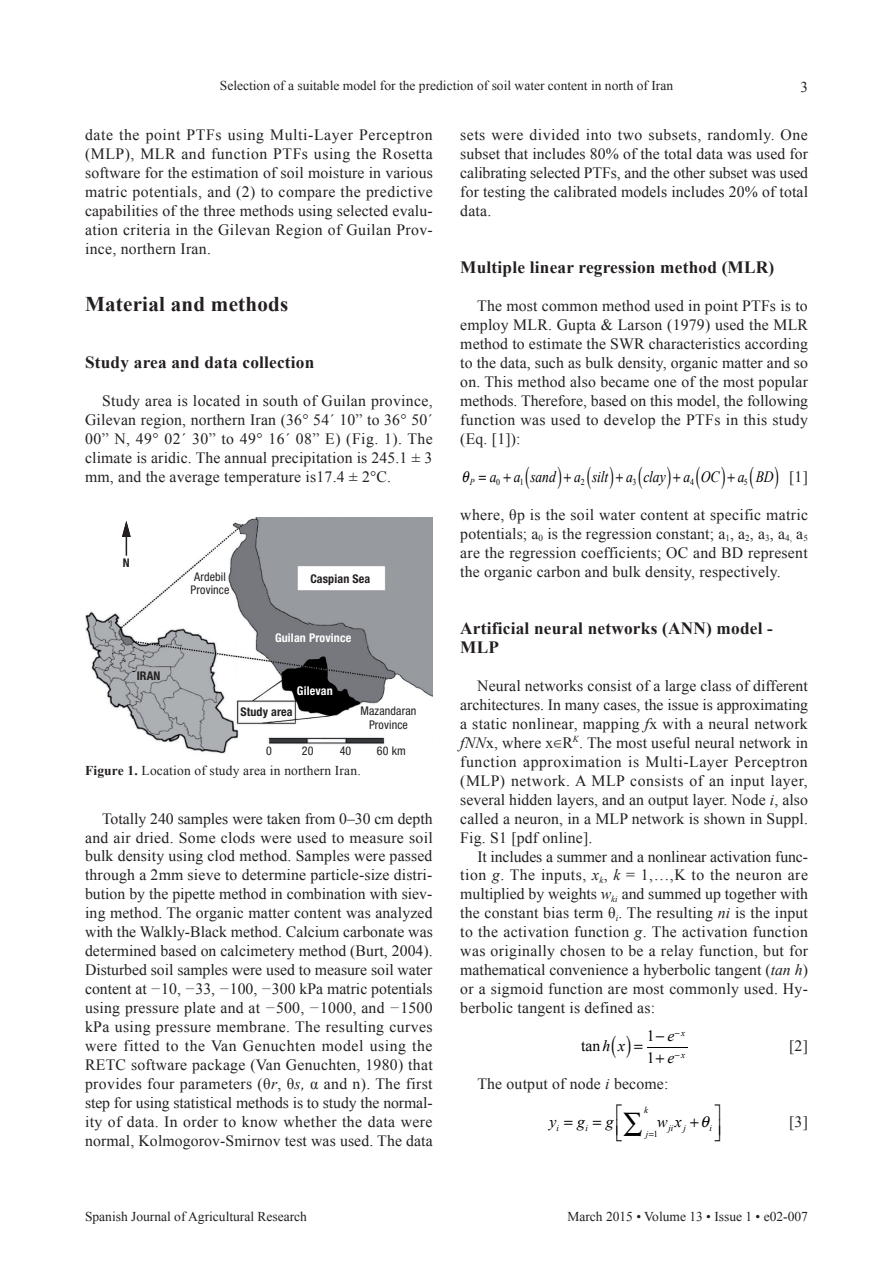
<style>
.page{position:relative;width:893px;height:1263px;background:#fff}
.page>*{position:absolute;margin:0;border:0;box-sizing:border-box;transform-origin:0 0}
.t1{font:700 21px "Times New Roman";letter-spacing:.01em;color:#231f20}
.t2{font:700 17.25px/18.9px "Times New Roman";letter-spacing:.01em;color:#231f20}
.t3{font:15.75px/19px "Times New Roman";letter-spacing:.01em;color:#231f20;text-align:justify}
.t4{font:italic 15.75px "Times New Roman";letter-spacing:-.005em;color:#000;scale:.86 1}
.t5{font:15.75px/22px "Times New Roman";color:#000}
.t6{font:15.75px/18.6px "Symbol";color:#000}
.t7{font:italic 15.75px "Times New Roman";letter-spacing:-.005em;color:#000}
.t8{font:15px "Times New Roman";color:#231f20}
.t9{font:13.5px "Times New Roman";color:#231f20}
.t10{font:condensed 12px/13.5px "Helvetica Neue LT Std";letter-spacing:.01em;color:#231f20;text-align:center}
.t11{font:700 condensed 12px "Helvetica Neue LT Std";letter-spacing:.01em;color:#231f20}
.t12{font:700 condensed 12px "Helvetica Neue LT Std";letter-spacing:.01em;color:#fff}
.t13{font:italic 9.15px/17.2px "Times New Roman";color:#000}
.s1{font-style:normal;color:#231f20}
.s2{font-weight:700}
.s3{font-style:italic}
.s4{font-family:"Arial Unicode MS"}
.s5{font-style:normal}
</style>
<div class="page">
<hr style="left:647px;top:1047px;width:41px;height:1px;background:#000">
<img style="left:85px;top:518px;width:348px;height:236px">
<svg style="left:122px;top:521px;width:9px;height:35px"></svg>
<p class="t9" style="left:220px;top:77px;width:455px">Selection of a suitable model for the prediction of soil water content in north of Iran</p>
<p class="t8" style="left:800px;top:77px;width:9px">3</p>
<p class="t3" style="left:460px;top:125px;width:349px">sets were divided into two subsets, randomly. One subset that includes 80% of the total data was used for calibrating selected PTFs, and the other subset was used for testing the calibrated models includes 20% of total data.</p>
<p class="t3" style="left:85px;top:125px;width:349px">date the point PTFs using Multi-Layer Perceptron (MLP), MLR and function PTFs using the Rosetta software for the estimation of soil moisture in various matric potentials, and (2) to compare the predictive capabilities of the three methods using selected evalu&shy;ation criteria in the Gilevan Region of Guilan Prov&shy;ince, northern Iran.</p>
<h1 class="t1" style="left:85px;top:289px;width:205px">Material and methods</h1>
<p class="t2" style="left:460px;top:257px;width:315px">Multiple linear regression method (MLR)</p>
<p class="t3" style="left:460px;top:296px;width:349px;text-indent:17px">The most common method used in point PTFs is to employ MLR. Gupta &amp; Larson (1979) used the MLR method to estimate the SWR characteristics according to the data, such as bulk density, organic matter and so on. This method also became one of the most popular methods. Therefore, based on this model, the following function was used to develop the PTFs in this study (Eq. [1]):</p>
<p class="t4" style="left:470px;top:466px;width:395px"><sub>P</sub> a<sub>0</sub> a<sub>1</sub> sand a<sub>2</sub> silt a<sub>3</sub> clay a<sub>4</sub> OC a<sub>5</sub> BD <span class="s1">[1]</span></p>
<p class="t3" style="left:460px;top:505px;width:349px">where, θp is the soil water content at specific matric potentials; a<sub>0</sub> is the regression constant; a<sub>1</sub>, a<sub>2</sub>, a<sub>3</sub>, a<sub>4,</sub> a<sub>5 </sub>are the regression coefficients; OC and BD represent the organic carbon and bulk density, respectively.</p>
<p class="t2" style="left:85px;top:352px;width:231px">Study area and data collection</p>
<p class="t3" style="left:85px;top:391px;width:349px;text-indent:17px">Study area is located in south of Guilan province, Gilevan region, northern Iran (36° 54´ 10” to 36° 50´ 00” N, 49° 02´ 30” to 49° 16´ 08” E) (Fig. 1). The climate is aridic. The annual precipitation is 245.1 ± 3 mm, and the average temperature is17.4 ± 2°C.</p>
<p class="t11" style="left:123px;top:556px;width:8px">N</p>
<p class="t10" style="left:191px;top:570px;width:40px">Ardebil<br>Province</p>
<p class="t11" style="left:310px;top:571px;width:61px">Caspian Sea</p>
<p class="t11" style="left:137px;top:669px;width:25px">IRAN</p>
<p class="t12" style="left:275px;top:630px;width:78px">Guilan Province</p>
<p class="t12" style="left:297px;top:683px;width:37px">Gilevan</p>
<p class="t11" style="left:240px;top:704px;width:54px">Study area</p>
<p class="t10" style="left:361px;top:704px;width:57px">Mazandaran<br>Province</p>
<p class="t10" style="left:266px;top:744px;width:7px">0</p>
<p class="t10" style="left:302px;top:744px;width:13px">20</p>
<p class="t10" style="left:340px;top:744px;width:13px">40</p>
<p class="t10" style="left:377px;top:744px;width:30px">60 km</p>
<p class="t9" style="left:85px;top:762px;width:277px"><span class="s2">Figure 1.</span> Location of study area in northern Iran.</p>
<p class="t3" style="left:85px;top:808px;width:349px;text-indent:17px">Totally 240 samples were taken from 0–30 cm depth and air dried. Some clods were used to measure soil bulk density using clod method. Samples were passed through a 2mm sieve to determine particle-size distri&shy;bution by the pipette method in combination with siev&shy;ing method. The organic matter content was analyzed with the Walkly-Black method. Calcium carbonate was determined based on calcimetery method (Burt, 2004).<br>Disturbed soil samples were used to measure soil water content at <span class="s3">−</span>10, <span class="s3">−</span>33, <span class="s3">−</span>100, <span class="s3">−</span>300 kPa matric potentials using pressure plate and at <span class="s3">−</span>500, <span class="s3">−</span>1000, and <span class="s3">−</span>1500 kPa using pressure membrane. The resulting curves were fitted to the Van Genuchten model using the RETC software package (Van Genuchten, 1980) that provides four parameters (θ<span class="s3">r</span>, θ<span class="s3">s,</span> α and n). The first step for using statistical methods is to study the normal&shy;ity of data. In order to know whether the data were normal, Kolmogorov-Smirnov test was used. The data</p>
<p class="t2" style="left:460px;top:618px;width:314px">Artificial neural networks (ANN) model -<br>MLP</p>
<p class="t3" style="left:460px;top:676px;width:349px;text-indent:17px">Neural networks consist of a large class of different architectures. In many cases, the issue is approximating a static nonlinear, mapping <span class="s3">f</span>x with a neural network <span class="s3">fNN</span>x, where x<span class="s4">∈</span>R<sup>K</sup>. The most useful neural network in function approximation is Multi-Layer Perceptron (MLP) network. A MLP consists of an input layer, several hidden layers, and an output layer. Node <span class="s3">i</span>, also called a neuron, in a MLP network is shown in Suppl.<br>Fig. S1 [pdf online].</p>
<p class="t3" style="left:460px;top:846px;width:349px;text-indent:17px">It includes a summer and a nonlinear activation func&shy;tion <span class="s3">g</span>. The inputs, <span class="s3">x</span><sub>k</sub>, <span class="s3">k</span> = 1,…,K to the neuron are multiplied by weights <span class="s3">w</span><sub>ki</sub> and summed up together with the constant bias term θ<sub>i</sub>. The resulting <span class="s3">ni</span> is the input to the activation function <span class="s3">g</span>. The activation function was originally chosen to be a relay function, but for mathematical convenience a hyberbolic tangent (<span class="s3">tan h</span>) or a sigmoid function are most commonly used. Hy&shy;berbolic tangent is defined as:</p>
<p class="t5" style="left:581px;top:1035px;width:45px">tan<span class="s3">h x</span></p>
<p class="t5" style="left:647px;top:1025px;width:40px">1−<span class="s3">e</span>−<sup>x<br></sup>1 <span class="s3">e</span>−<sup>x</sup></p>
<p class="t3" style="left:789px;top:1036px;width:20px">[2]</p>
<p class="t3" style="left:477px;top:1074px;width:193px">The output of node <span class="s3">i</span> become:</p>
<p class="t7" style="left:550px;top:1111px;width:66px">y<sub>i</sub> g<sub>i</sub> g</p>
<p class="t13" style="left:646px;top:1125px;width:14px">j <span class="s5">1</span></p>
<p class="t6" style="left:617px;top:1104px;width:8px">⎡ ⎣⎢</p>
<p class="t6" style="left:715px;top:1104px;width:8px">⎤ ⎦⎥</p>
<p class="t13" style="left:623px;top:1101px;width:64px;text-indent:21px">k<br>∑ <sup>w</sup>ji<sup>x</sup>j</p>
<p class="t3" style="left:789px;top:1112px;width:20px">[3]</p>
<p class="t13" style="left:710px;top:1119px;width:4px">i</p>
<p class="t9" style="left:85px;top:1208px;width:223px">Spanish Journal of Agricultural Research</p>
<p class="t9" style="left:567px;top:1208px;width:242px">March 2015 • Volume 13 • Issue 1 • e02-007</p>
</div>
